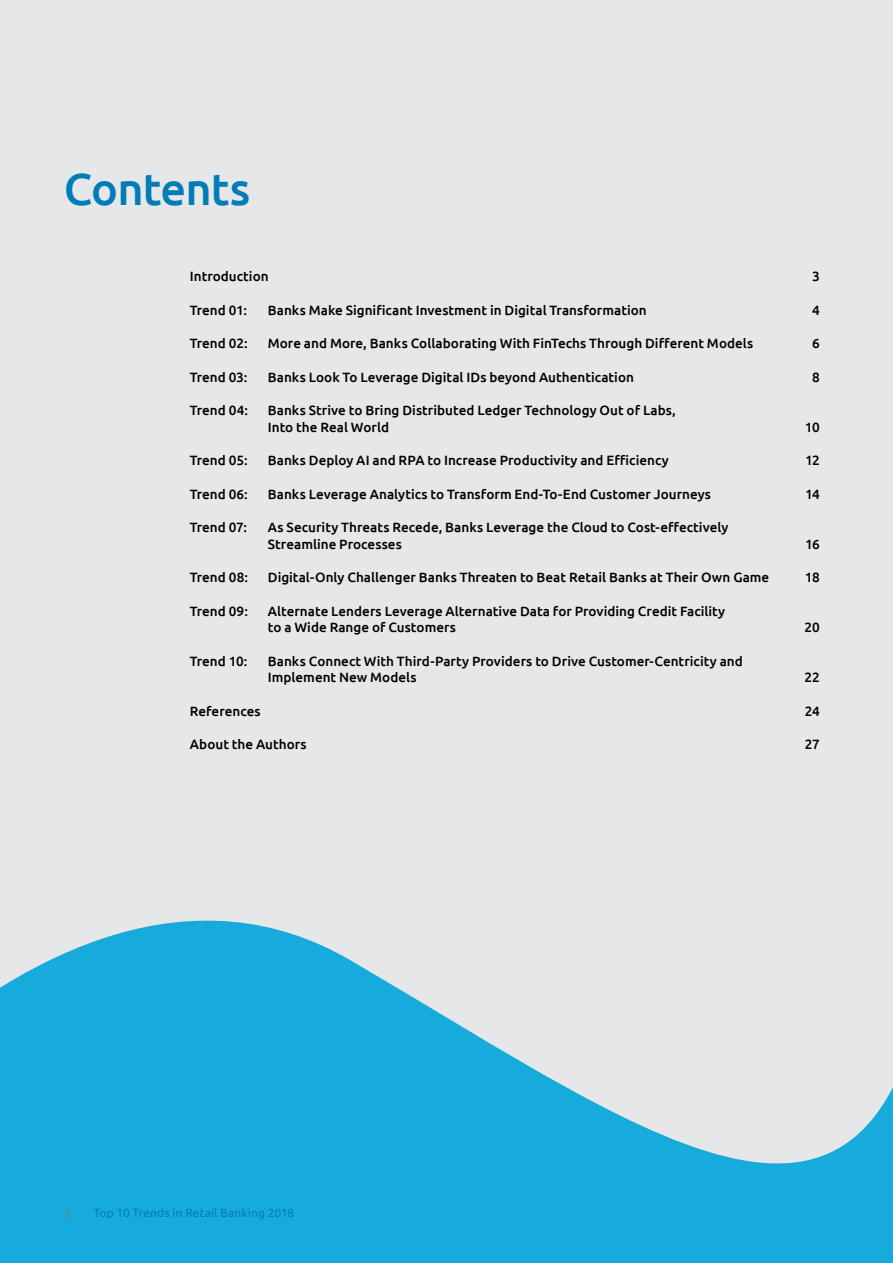
<style>
.page{position:relative;width:893px;height:1263px;background:#e6e7e8}
.page>*{position:absolute;margin:0;border:0;box-sizing:border-box;transform-origin:0 0}
.t1{font:500 45px "Ubuntu";letter-spacing:-.02em;color:#007db7}
.t2{font:500 13.5px/16.5px "Ubuntu";color:#000}
.t3{font:12px "Ubuntu";letter-spacing:.005em;color:#007db7}
.t4{font:300 12px "Ubuntu";color:#77787b}
</style>
<div class="page">
<svg style="left:0;top:920px;width:893px;height:343px;fill:#17abdb"></svg>
<h1 class="t1" style="left:64px;top:161px;width:188px">Contents</h1>
<p class="t2" style="left:190px;top:267px;width:80px">Introduction</p>
<p class="t2" style="left:812px;top:267px;width:9px">3</p>
<p class="t2" style="left:190px;top:301px;width:59px">Trend 01:</p>
<p class="t2" style="left:268px;top:301px;width:380px">Banks Make Significant Investment in Digital Transformation</p>
<p class="t2" style="left:812px;top:301px;width:9px">4</p>
<p class="t2" style="left:190px;top:335px;width:59px">Trend 02:</p>
<p class="t2" style="left:268px;top:335px;width:487px">More and More, Banks Collaborating With FinTechs Through Different Models</p>
<p class="t2" style="left:812px;top:335px;width:9px">6</p>
<p class="t2" style="left:190px;top:368px;width:59px">Trend 03:</p>
<p class="t2" style="left:268px;top:368px;width:368px">Banks Look To Leverage Digital IDs beyond Authentication</p>
<p class="t2" style="left:812px;top:368px;width:9px">8</p>
<p class="t2" style="left:190px;top:402px;width:60px">Trend 04:</p>
<p class="t2" style="left:268px;top:402px;width:410px">Banks Strive to Bring Distributed Ledger Technology Out of Labs,<br>Into the Real World</p>
<p class="t2" style="left:805px;top:418px;width:16px">10</p>
<p class="t2" style="left:190px;top:452px;width:59px">Trend 05:</p>
<p class="t2" style="left:268px;top:452px;width:403px">Banks Deploy AI and RPA to Increase Productivity and Efficiency</p>
<p class="t2" style="left:805px;top:452px;width:16px">12</p>
<p class="t2" style="left:190px;top:485px;width:60px">Trend 06:</p>
<p class="t2" style="left:268px;top:485px;width:445px">Banks Leverage Analytics to Transform End-To-End Customer Journeys</p>
<p class="t2" style="left:805px;top:485px;width:16px">14</p>
<p class="t2" style="left:190px;top:519px;width:59px">Trend 07:</p>
<p class="t2" style="left:268px;top:519px;width:462px">As Security Threats Recede, Banks Leverage the Cloud to Cost-effectively<br>Streamline Processes</p>
<p class="t2" style="left:805px;top:535px;width:16px">16</p>
<p class="t2" style="left:190px;top:569px;width:60px">Trend 08:</p>
<p class="t2" style="left:268px;top:569px;width:503px">Digital-Only Challenger Banks Threaten to Beat Retail Banks at Their Own Game</p>
<p class="t2" style="left:805px;top:569px;width:16px">18</p>
<p class="t2" style="left:190px;top:602px;width:60px">Trend 09:</p>
<p class="t2" style="left:268px;top:602px;width:459px">Alternate Lenders Leverage Alternative Data for Providing Credit Facility to a Wide Range of Customers</p>
<p class="t2" style="left:804px;top:619px;width:17px">20</p>
<p class="t2" style="left:190px;top:652px;width:59px">Trend 10:</p>
<p class="t2" style="left:268px;top:652px;width:476px">Banks Connect With Third-Party Providers to Drive Customer-Centricity and<br>Implement New Models</p>
<p class="t2" style="left:805px;top:669px;width:17px">22</p>
<p class="t2" style="left:190px;top:702px;width:72px">References</p>
<p class="t2" style="left:805px;top:702px;width:17px">24</p>
<p class="t2" style="left:190px;top:736px;width:118px">About the Authors</p>
<p class="t2" style="left:805px;top:736px;width:17px">27</p>
<p class="t4" style="left:64px;top:1205px;width:8px">2</p>
<p class="t3" style="left:94px;top:1205px;width:202px">Top 10 Trends in Retail Banking 2018</p>
</div>
